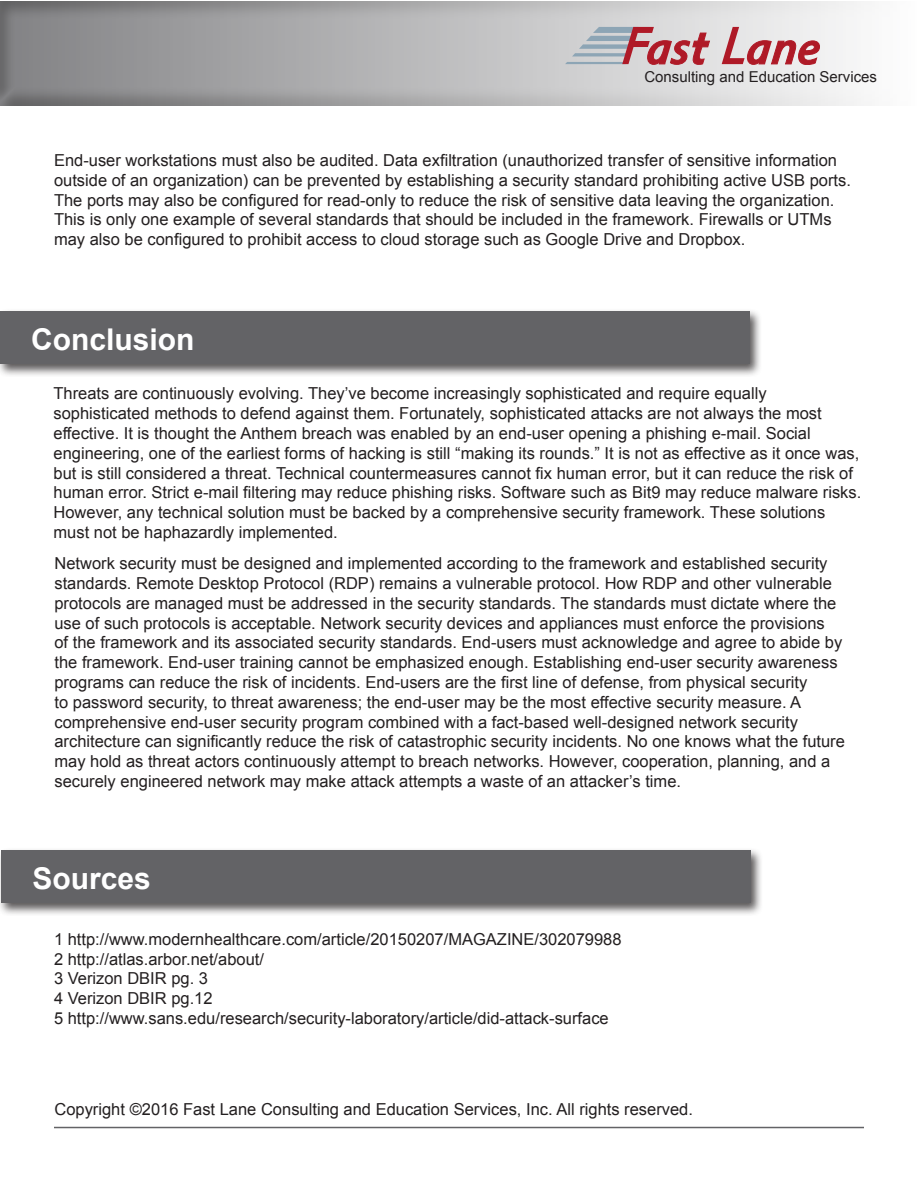
<style>
.page{position:relative;width:918px;height:1188px;background:#fff}
.page>*{position:absolute;margin:0;border:0;box-sizing:border-box;transform-origin:0 0}
.t1{font:700 30px "Arial";color:#fff}
.t2{font:16.5px/19.8px "Arial";color:#231f20}
.t3{font:15px "Arial";color:#231f20}
</style>
<div class="page">
<div style="left:0;top:0;width:918px;height:107px;background:#231f20;opacity:.5"></div>
<svg style="left:722px;top:27px;width:98px;height:38px;background:#d49da2"></svg>
<svg style="left:565px;top:27px;width:145px;height:38px;background:#c1a1a7"></svg>
<hr style="left:54px;top:1127px;width:810px;height:1px;background:#636366">
<div style="left:0;top:847px;width:764px;height:69px;background:#231f20;opacity:.75"></div>
<div style="left:1px;top:851px;width:750px;height:52px;background:#636366"></div>
<div style="left:0;top:308px;width:762px;height:69px;background:#231f20;opacity:.75"></div>
<div style="left:0;top:312px;width:749px;height:52px;background:#636366"></div>
<p class="t3" style="left:644px;top:67px;width:234px">Consulting and Education Services</p>
<p class="t2" style="left:54px;top:151px;width:798px">End-user workstations must also be audited. Data exfiltration (unauthorized transfer of sensitive information outside of an organization) can be prevented by establishing a security standard prohibiting active USB ports.<br>The ports may also be configured for read-only to reduce the risk of sensitive data leaving the organization.<br>This is only one example of several standards that should be included in the framework. Firewalls or UTMs may also be configured to prohibit access to cloud storage such as Google Drive and Dropbox.</p>
<p class="t1" style="left:31px;top:319px;width:165px">Conclusion</p>
<p class="t2" style="left:54px;top:384px;width:809px">Threats are continuously evolving. They’ve become increasingly sophisticated and require equally sophisticated methods to defend against them. Fortunately, sophisticated attacks are not always the most effective. It is thought the Anthem breach was enabled by an end-user opening a phishing e-mail. Social engineering, one of the earliest forms of hacking is still “making its rounds.” It is not as effective as it once was, but is still considered a threat. Technical countermeasures cannot fix human error, but it can reduce the risk of human error. Strict e-mail filtering may reduce phishing risks. Software such as Bit9 may reduce malware risks.<br>However, any technical solution must be backed by a comprehensive security framework. These solutions must not be haphazardly implemented.</p>
<p class="t2" style="left:54px;top:554px;width:792px">Network security must be designed and implemented according to the framework and established security standards. Remote Desktop Protocol (RDP) remains a vulnerable protocol. How RDP and other vulnerable protocols are managed must be addressed in the security standards. The standards must dictate where the use of such protocols is acceptable. Network security devices and appliances must enforce the provisions<br>of the framework and its associated security standards. End-users must acknowledge and agree to abide by the framework. End-user training cannot be emphasized enough. Establishing end-user security awareness programs can reduce the risk of incidents. End-users are the first line of defense, from physical security<br>to password security, to threat awareness; the end-user may be the most effective security measure. A comprehensive end-user security program combined with a fact-based well-designed network security architecture can significantly reduce the risk of catastrophic security incidents. No one knows what the future may hold as threat actors continuously attempt to breach networks. However, cooperation, planning, and a securely engineered network may make attack attempts a waste of an attacker’s time.</p>
<p class="t1" style="left:32px;top:858px;width:120px">Sources</p>
<p class="t2" style="left:54px;top:929px;width:569px">1 http://www.modernhealthcare.com/article/20150207/MAGAZINE/302079988</p>
<p class="t2" style="left:54px;top:949px;width:212px">2 http://atlas.arbor.net/about/</p>
<p class="t2" style="left:54px;top:969px;width:156px">3 Verizon DBIR pg. 3</p>
<p class="t2" style="left:54px;top:989px;width:160px">4 Verizon DBIR pg.12</p>
<p class="t2" style="left:54px;top:1008px;width:556px">5 http://www.sans.edu/research/security-laboratory/article/did-attack-surface</p>
<p class="t2" style="left:54px;top:1100px;width:640px">Copyright ©2016 Fast Lane Consulting and Education Services, Inc. All rights reserved.</p>
</div>
